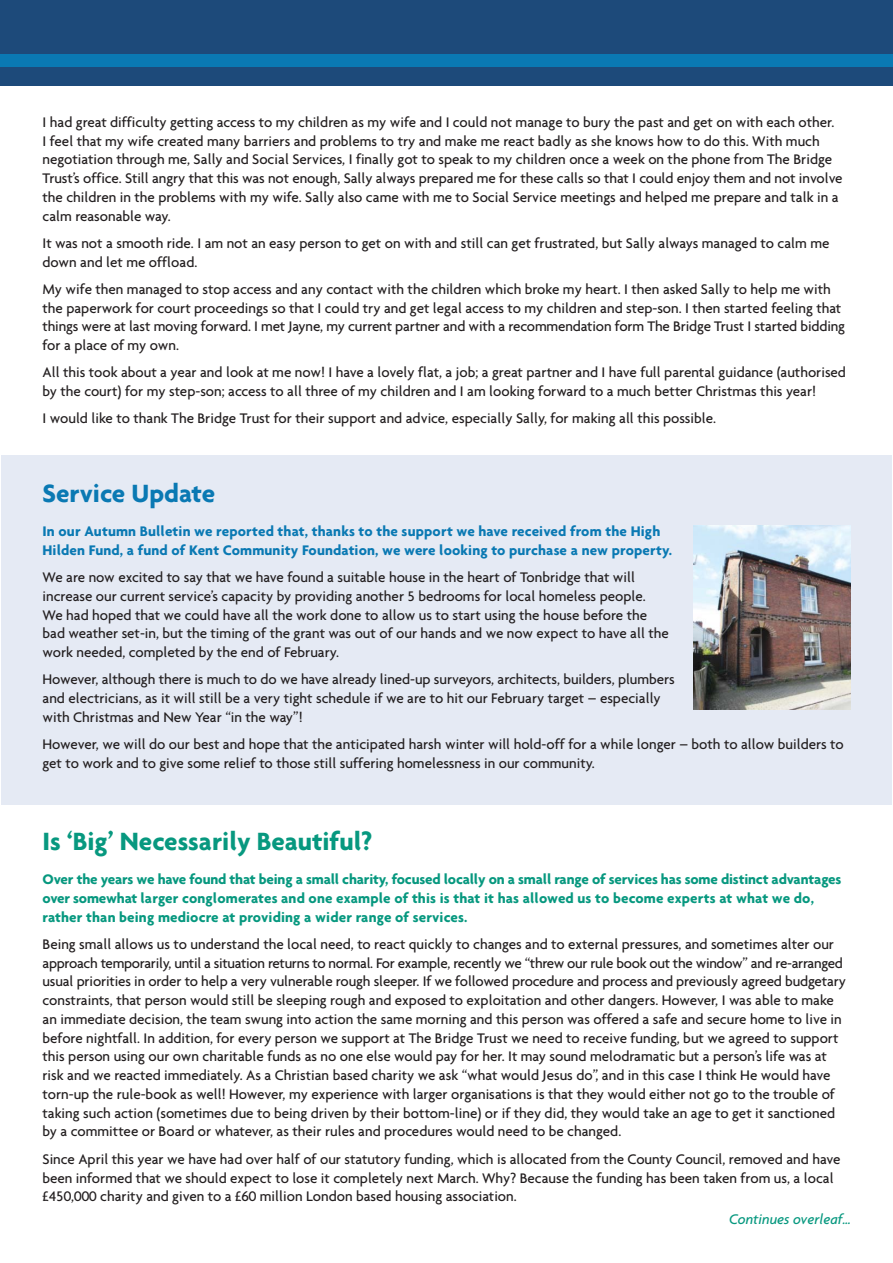
<style>
.page{position:relative;width:893px;height:1263px;background:#fff}
.page>*{position:absolute;margin:0;border:0;box-sizing:border-box;transform-origin:0 0}
.t1{font:700 27px "Agenda";color:#07987f}
.t2{font:700 27px "Agenda";color:#0a79b3}
.t3{font:500 15px/18.8px "Agenda";color:#231f20}
.t4{font:700 15px/18.8px "Agenda";letter-spacing:-.01em;color:#07987f}
.t5{font:700 15px/18.8px "Agenda";letter-spacing:.01em;color:#0a79b3}
.t6{font:italic 500 15px "Agenda";color:#07987f}
</style>
<div class="page">
<div style="left:1px;top:456px;width:890px;height:349px;background:#e5eaf4"></div>
<div style="left:0;top:0;width:893px;height:85px;background:#1d4a7a"></div>
<div style="left:0;top:54px;width:893px;height:12px;background:#0a79b3"></div>
<img style="left:694px;top:525px;width:156px;height:184px">
<p class="t3" style="left:43px;top:114px;width:802px">I had great difficulty getting access to my children as my wife and I could not manage to bury the past and get on with each other.<br>I feel that my wife created many barriers and problems to try and make me react badly as she knows how to do this. With much negotiation through me, Sally and Social Services, I finally got to speak to my children once a week on the phone from The Bridge Trust’s office. Still angry that this was not enough, Sally always prepared me for these calls so that I could enjoy them and not involve the children in the problems with my wife. Sally also came with me to Social Service meetings and helped me prepare and talk in a calm reasonable way.</p>
<p class="t3" style="left:43px;top:235px;width:788px">It was not a smooth ride. I am not an easy person to get on with and still can get frustrated, but Sally always managed to calm me down and let me offload.</p>
<p class="t3" style="left:43px;top:281px;width:804px">My wife then managed to stop access and any contact with the children which broke my heart. I then asked Sally to help me with the paperwork for court proceedings so that I could try and get legal access to my children and step-son. I then started feeling that things were at last moving forward. I met Jayne, my current partner and with a recommendation form The Bridge Trust I started bidding for a place of my own.</p>
<p class="t3" style="left:43px;top:364px;width:805px">All this took about a year and look at me now! I have a lovely flat, a job; a great partner and I have full parental guidance (authorised by the court) for my step-son; access to all three of my children and I am looking forward to a much better Christmas this year!</p>
<p class="t3" style="left:43px;top:410px;width:675px">I would like to thank The Bridge Trust for their support and advice, especially Sally, for making all this possible.</p>
<h1 class="t2" style="left:43px;top:483px;width:174px">Service Update</h1>
<p class="t5" style="left:43px;top:523px;width:631px">In our Autumn Bulletin we reported that, thanks to the support we have received from the High<br>Hilden Fund, a fund of Kent Community Foundation, we were looking to purchase a new property.</p>
<p class="t3" style="left:43px;top:569px;width:628px">We are now excited to say that we have found a suitable house in the heart of Tonbridge that will increase our current service’s capacity by providing another 5 bedrooms for local homeless people.<br>We had hoped that we could have all the work done to allow us to start using the house before the bad weather set-in, but the timing of the grant was out of our hands and we now expect to have all the work needed, completed by the end of February.</p>
<p class="t3" style="left:43px;top:671px;width:634px">However, although there is much to do we have already lined-up surveyors, architects, builders, plumbers and electricians, as it will still be a very tight schedule if we are to hit our February target – especially with Christmas and New Year “in the way”!</p>
<p class="t3" style="left:43px;top:736px;width:803px">However, we will do our best and hope that the anticipated harsh winter will hold-off for a while longer – both to allow builders to get to work and to give some relief to those still suffering homelessness in our community.</p>
<h1 class="t1" style="left:43px;top:831px;width:331px">Is ‘Big’ Necessarily Beautiful?</h1>
<p class="t4" style="left:43px;top:871px;width:800px">Over the years we have found that being a small charity, focused locally on a small range of services has some distinct advantages over somewhat larger conglomerates and one example of this is that it has allowed us to become experts at what we do, rather than being mediocre at providing a wider range of services.</p>
<p class="t3" style="left:43px;top:936px;width:805px">Being small allows us to understand the local need, to react quickly to changes and to external pressures, and sometimes alter our approach temporarily, until a situation returns to normal. For example, recently we “threw our rule book out the window” and re-arranged usual priorities in order to help a very vulnerable rough sleeper. If we followed procedure and process and previously agreed budgetary constraints, that person would still be sleeping rough and exposed to exploitation and other dangers. However, I was able to make an immediate decision, the team swung into action the same morning and this person was offered a safe and secure home to live in before nightfall. In addition, for every person we support at The Bridge Trust we need to receive funding, but we agreed to support this person using our own charitable funds as no one else would pay for her. It may sound melodramatic but a person’s life was at risk and we reacted immediately. As a Christian based charity we ask “what would Jesus do”, and in this case I think He would have torn-up the rule-book as well! However, my experience with larger organisations is that they would either not go to the trouble of taking such action (sometimes due to being driven by their bottom-line) or if they did, they would take an age to get it sanctioned by a committee or Board or whatever, as their rules and procedures would need to be changed.</p>
<p class="t3" style="left:43px;top:1151px;width:799px">Since April this year we have had over half of our statutory funding, which is allocated from the County Council, removed and have been informed that we should expect to lose it completely next March. Why? Because the funding has been taken from us, a local £450,000 charity and given to a £60 million London based housing association.</p>
<p class="t6" style="left:729px;top:1213px;width:123px">Continues overleaf…</p>
</div>
